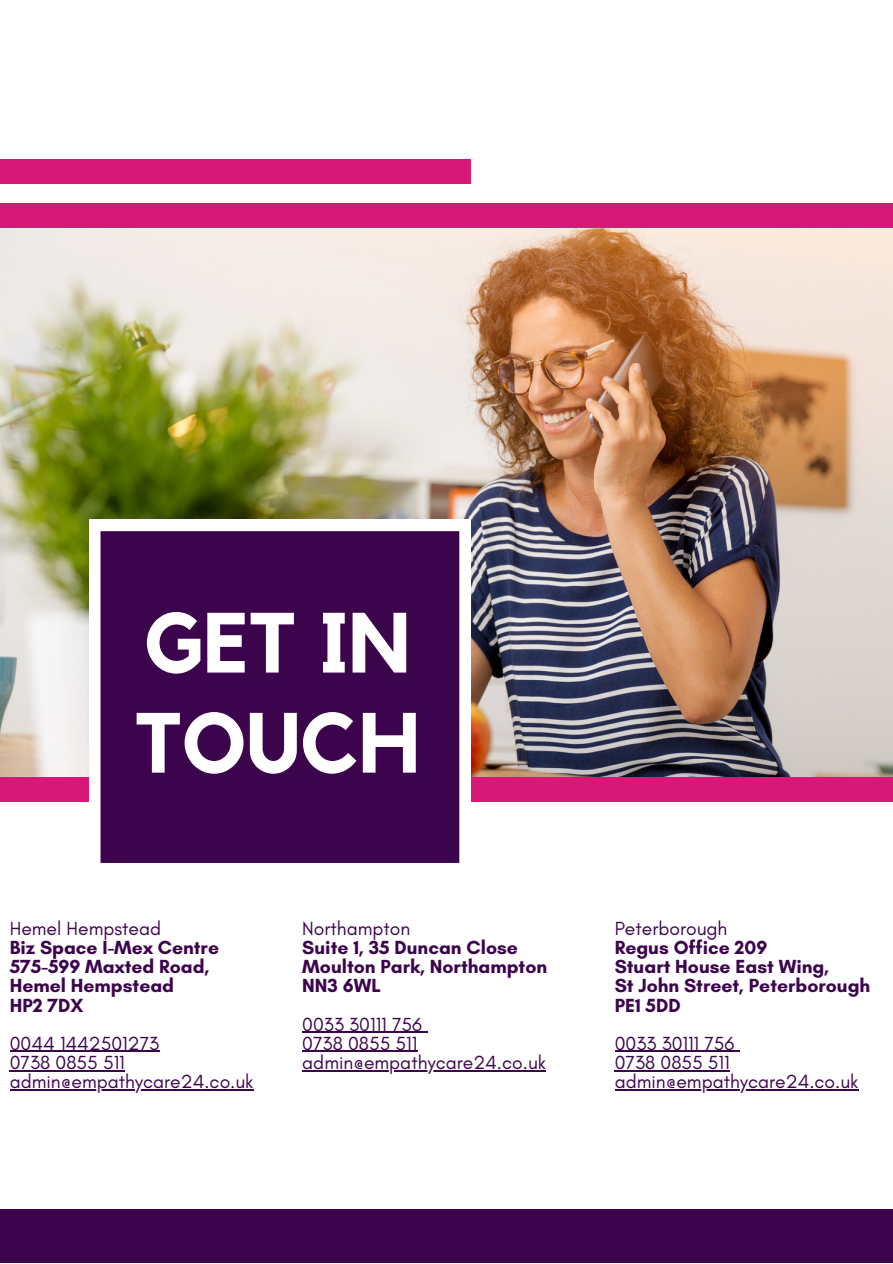
<style>
.page{position:relative;width:893px;height:1264px;background:#fff}
.page>*{position:absolute;margin:0;border:0;box-sizing:border-box;transform-origin:0 0}
.t1{font:700 84.3px/100.1px "Kollektif";color:#fff}
.t2{font:19.35px "Glacial Indifference";color:#3d044e}
.t3{font:700 19.35px "Glacial Indifference";color:#3d044e}
</style>
<div class="page">
<img style="left:0;top:228px;width:892px;height:548px">
<div style="left:0;top:776px;width:892px;height:25px;background:#d81878"></div>
<div style="left:0;top:1208px;width:892px;height:54px;background:#3d044e"></div>
<svg style="left:89px;top:520px;width:381px;height:343px;background:#4e1a5d"></svg>
<div style="left:0;top:203px;width:892px;height:25px;background:#d81878"></div>
<div style="left:0;top:159px;width:470px;height:25px;background:#d81878"></div>
<hr style="left:10px;top:1050px;width:149px;height:2px;background:#3d044e">
<hr style="left:10px;top:1070px;width:115px;height:1px;background:#3d044e">
<hr style="left:10px;top:1089px;width:243px;height:1px;background:#3d044e">
<hr style="left:302px;top:1031px;width:120px;height:1px;background:#3d044e">
<hr style="left:302px;top:1050px;width:115px;height:2px;background:#3d044e">
<hr style="left:302px;top:1070px;width:244px;height:1px;background:#3d044e">
<hr style="left:614px;top:1050px;width:120px;height:2px;background:#3d044e">
<hr style="left:614px;top:1070px;width:115px;height:1px;background:#3d044e">
<hr style="left:614px;top:1089px;width:244px;height:1px;background:#3d044e">
<p class="t1" style="left:135px;top:596px;width:286px">GET IN<br>TOUCH</p>
<p class="t2" style="left:10px;top:916px;width:153px">Hemel Hempstead</p>
<p class="t3" style="left:10px;top:935px;width:211px">Biz Space I-Mex Centre</p>
<p class="t3" style="left:10px;top:954px;width:201px">575-599 Maxted Road,</p>
<p class="t3" style="left:10px;top:974px;width:166px">Hemel Hempstead</p>
<p class="t3" style="left:10px;top:993px;width:75px">HP2 7DX</p>
<p class="t2" style="left:10px;top:1031px;width:151px">0044 1442501273</p>
<p class="t2" style="left:10px;top:1050px;width:116px">0738 0855 511</p>
<p class="t2" style="left:10px;top:1069px;width:245px">admin@empathycare24.co.uk</p>
<p class="t2" style="left:302px;top:916px;width:110px">Northampton</p>
<p class="t3" style="left:302px;top:935px;width:217px">Suite 1, 35 Duncan Close</p>
<p class="t3" style="left:302px;top:954px;width:246px">Moulton Park, Northampton</p>
<p class="t3" style="left:302px;top:974px;width:80px">NN3 6WL</p>
<p class="t2" style="left:302px;top:1012px;width:121px">0033 30111 756</p>
<p class="t2" style="left:302px;top:1031px;width:116px">0738 0855 511</p>
<p class="t2" style="left:302px;top:1050px;width:245px">admin@empathycare24.co.uk</p>
<p class="t2" style="left:614px;top:916px;width:114px">Peterborough</p>
<p class="t3" style="left:614px;top:935px;width:154px">Regus Office 209</p>
<p class="t3" style="left:614px;top:954px;width:216px">Stuart House East Wing,</p>
<p class="t3" style="left:614px;top:974px;width:257px">St John Street, Peterborough</p>
<p class="t3" style="left:614px;top:993px;width:67px">PE1 5DD</p>
<p class="t2" style="left:614px;top:1031px;width:121px">0033 30111 756</p>
<p class="t2" style="left:614px;top:1050px;width:116px">0738 0855 511</p>
<p class="t2" style="left:614px;top:1069px;width:245px">admin@empathycare24.co.uk</p>
</div>
